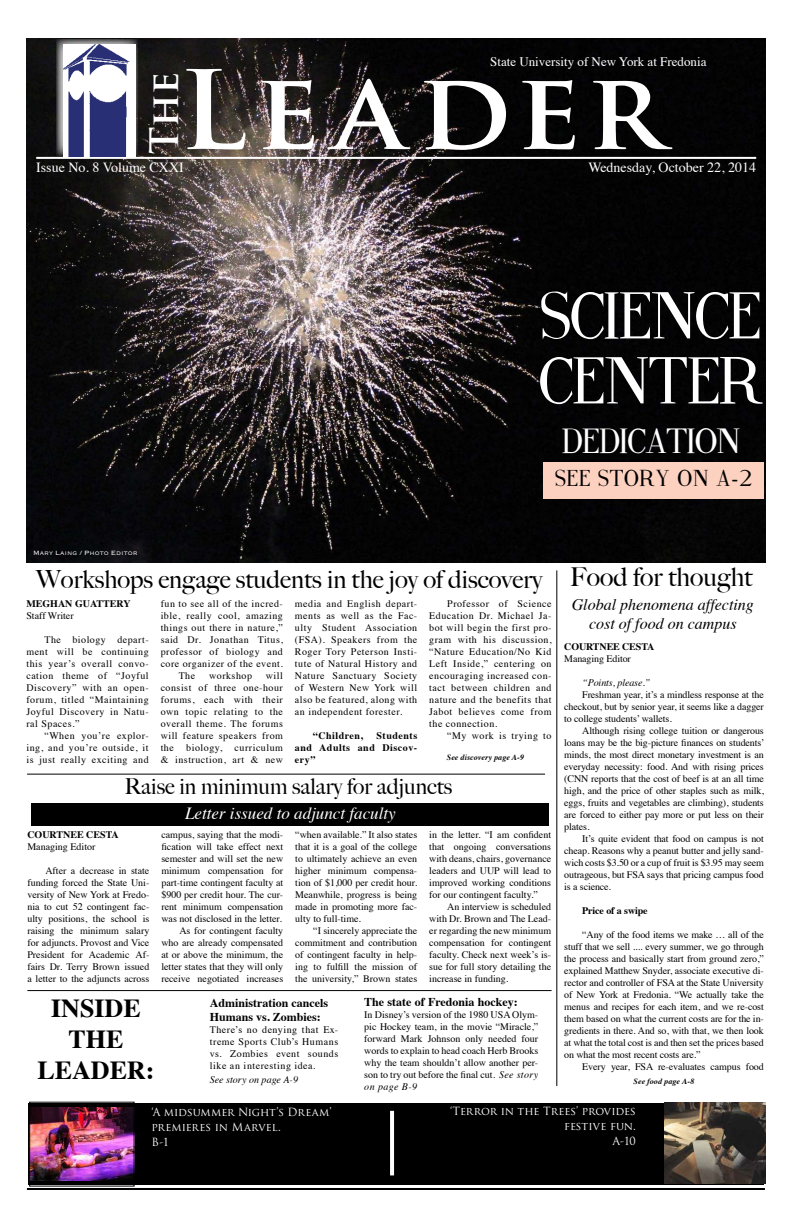
<style>
.page{position:relative;width:792px;height:1224px;background:#fff}
.page>*{position:absolute;margin:0;border:0;box-sizing:border-box;transform-origin:0 0}
.t1{font:700 106.2px "Trajan Pro";letter-spacing:.075em;color:#fff;scale:1.06 1}
.t2{font:66px/65px "Fine Style";color:#fff}
.t3{font:700 38.3px "Trajan Pro";color:#fff}
.t4{font:35px "Fine Style";color:#fff}
.t5{font:700 26px/31px "Times";color:#000;text-align:center}
.t6{font:500 26px "Big Caslon";color:#000}
.t7{font:500 25px "Big Caslon";color:#000}
.t8{font:23px "Fine Style";letter-spacing:.05em;color:#000}
.t9{font:500 22px "Big Caslon";color:#000}
.t10{font:italic 17px "Times";color:#fff}
.t11{font:italic 16px/19.2px "Times";color:#000;text-align:center}
.t12{font:14px "Times";color:#fff}
.t13{font:13px "Times";color:#fff}
.t14{font:700 12px/14px "Times";color:#000}
.t15{font:11px/15px "Trajan Pro";letter-spacing:-.01em;color:#fff;text-align:right}
.t16{font:10px/12px "Times";color:#000;text-align:justify}
.t17{font:10px "Times";letter-spacing:.05em;color:#000}
.t18{font:700 10px/12px "Times";color:#000;text-align:justify}
.t19{font:italic 10px "Times";letter-spacing:-.01em;color:#000}
.t20{font:700 10px "Times";letter-spacing:.05em;color:#000}
.t21{font:italic 700 8px "Times";letter-spacing:.015em;color:#000}
.t22{font:300 8px "Copperplate";color:#fff}
.s1{font-style:italic}
</style>
<div class="page">
<img style="left:26px;top:38px;width:740px;height:524px">
<hr style="left:27px;top:1188px;width:738px;height:2px;background:#000">
<div style="left:29px;top:1103px;width:735px;height:82px;background:#000"></div>
<svg style="left:390px;top:1111px;width:4px;height:64px"></svg>
<svg style="left:56px;top:39px;width:82px;height:118px"></svg>
<hr style="left:36px;top:157px;width:720px;height:2px;background:#fff">
<img style="left:64px;top:45px;width:71px;height:112px">
<img style="left:32px;top:1107px;width:100px;height:73px">
<div style="left:30px;top:1102px;width:104px;height:84px;border:1px solid #000"></div>
<hr style="left:556px;top:570px;width:1px;height:516px;background:#000">
<img style="left:664px;top:1103px;width:101px;height:81px">
<hr style="left:27px;top:774px;width:518px;height:1px;background:#000">
<div style="left:544px;top:462px;width:220px;height:36px;background:#fcd1c0"></div>
<hr style="left:27px;top:990px;width:525px;height:1px;background:#000">
<div style="left:31px;top:803px;width:518px;height:23px;background:#000"></div>
<h3 class="t13" style="left:490px;top:50px;width:218px">State University of New York at Fredonia</h3>
<h3 class="t3" style="left:140px;top:154px;width:84px;rotate:-90deg">The</h3>
<h1 class="t1" style="left:178px;top:44px;width:460px">Leader</h1>
<h3 class="t12" style="left:36px;top:155px;width:149px">Issue No. 8 Volume CXXI</h3>
<h3 class="t12" style="left:588px;top:155px;width:169px">Wednesday, October 22, 2014</h3>
<h2 class="t2" style="left:539px;top:285px;width:225px">SCIENCE<br>CENTER</h2>
<h3 class="t4" style="left:562px;top:424px;width:179px">DEDICATION</h3>
<h3 class="t8" style="left:555px;top:467px;width:198px">SEE STORY ON A-2</h3>
<p class="t22" style="left:33px;top:547px;width:106px">Mary Laing / Photo Editor</p>
<h3 class="t7" style="left:36px;top:564px;width:508px">Workshops engage students in the joy of discovery</h3>
<h3 class="t6" style="left:570px;top:562px;width:184px">Food for thought</h3>
<p class="t18" style="left:26px;top:596px;width:106px">MEGHAN GUATTERY</p>
<p class="t16" style="left:26px;top:609px;width:49px">Staff Writer</p>
<p class="t16" style="left:26px;top:633px;width:124px;text-indent:18px">The biology depart&shy;ment will be continuing this year’s overall convo&shy;cation theme of “Joyful Discovery” with an open&shy;forum, titled “Maintaining Joyful Discovery in Natu&shy;ral Spaces.”</p>
<p class="t16" style="left:26px;top:729px;width:124px;text-indent:18px">“When you’re explor&shy;ing, and you’re outside, it is just really exciting and</p>
<p class="t17" style="left:161px;top:594px;width:124px">fun to see all of the incred-</p>
<p class="t17" style="left:161px;top:606px;width:124px">ible, really cool, amazing</p>
<p class="t17" style="left:161px;top:618px;width:124px">things out there in nature,”</p>
<p class="t17" style="left:161px;top:630px;width:124px">said Dr. Jonathan Titus,</p>
<p class="t17" style="left:161px;top:642px;width:124px">professor of biology and</p>
<p class="t17" style="left:161px;top:654px;width:124px">core organizer of the event.</p>
<p class="t16" style="left:179px;top:669px;width:18px">The</p>
<p class="t17" style="left:209px;top:666px;width:44px">workshop</p>
<p class="t16" style="left:161px;top:669px;width:124px;text-indent:105px">will consist of three one-hour forums, each with their own topic relating to the overall theme. The forums will feature speakers from the biology, curriculum &amp; instruction, art &amp; new</p>
<p class="t16" style="left:295px;top:597px;width:124px">media and English depart&shy;ments as well as the Fac&shy;ulty Student Association (FSA). Speakers from the Roger Tory Peterson Insti&shy;tute of Natural History and Nature Sanctuary Society of Western New York will also be featured, along with an independent forester.</p>
<p class="t20" style="left:313px;top:726px;width:52px">“Children,</p>
<p class="t18" style="left:295px;top:728px;width:124px;text-indent:82px">Students and Adults and Discov&shy;ery”</p>
<p class="t16" style="left:429px;top:597px;width:124px;text-indent:18px">Professor of Science Education Dr. Michael Ja&shy;bot will begin the first pro&shy;gram with his discussion, “Nature Education/No Kid Left Inside,” centering on encouraging increased con&shy;tact between children and nature and the benefits that Jabot believes come from the connection.</p>
<p class="t17" style="left:447px;top:726px;width:106px">“My work is trying to</p>
<p class="t21" style="left:447px;top:749px;width:79px">See discovery page A-9</p>
<h3 class="t9" style="left:125px;top:773px;width:329px">Raise in minimum salary for adjuncts</h3>
<h3 class="t10" style="left:185px;top:799px;width:212px">Letter issued to adjunct faculty</h3>
<p class="t18" style="left:27px;top:828px;width:93px">COURTNEE CESTA</p>
<p class="t16" style="left:27px;top:840px;width:70px">Managing Editor</p>
<p class="t16" style="left:27px;top:864px;width:123px;text-indent:18px">After a decrease in state funding forced the State Uni&shy;versity of New York at Fredo&shy;nia to cut 52 contingent fac&shy;ulty positions, the school is raising the minimum salary for adjuncts. Provost and Vice President for Academic Af&shy;fairs Dr. Terry Brown issued a letter to the adjuncts across</p>
<p class="t16" style="left:161px;top:828px;width:123px;text-align:right">campus, saying that the modi&shy;fication will take effect next semester and will set the new minimum compensation for part-time contingent faculty at $900 per credit hour. The cur&shy;rent minimum compensation was not disclosed in the letter.<br>As for contingent faculty who are already compensated at or above the minimum, the letter states that they will only receive negotiated increases</p>
<p class="t16" style="left:295px;top:828px;width:123px">“when available.” It also states that it is a goal of the college to ultimately achieve an even higher minimum compensa&shy;tion of $1,000 per credit hour.<br>Meanwhile, progress is being made in promoting more fac&shy;ulty to full-time.</p>
<p class="t16" style="left:295px;top:924px;width:123px;text-indent:18px">“I sincerely appreciate the commitment and contribution of contingent faculty in help&shy;ing to fulfill the mission of the university,” Brown states</p>
<p class="t16" style="left:429px;top:828px;width:123px">in the letter. “I am confident that ongoing conversations with deans, chairs, governance leaders and UUP will lead to improved working conditions for our contingent faculty.”</p>
<p class="t16" style="left:429px;top:900px;width:123px;text-indent:18px">An interview is scheduled with Dr. Brown and The Lead&shy;er regarding the new minimum compensation for contingent faculty. Check next week’s is&shy;sue for full story detailing the increase in funding.</p>
<h3 class="t5" style="left:38px;top:990px;width:119px">INSIDE<br>THE<br>LEADER:</h3>
<p class="t14" style="left:364px;top:993px;width:155px">The state of Fredonia hockey:</p>
<p class="t14" style="left:210px;top:994px;width:120px">Administration cancels<br>Humans vs. Zombies:</p>
<p class="t16" style="left:210px;top:1022px;width:130px">There’s no denying that Ex&shy;treme Sports Club’s Humans vs. Zombies event sounds like an interesting idea.</p>
<p class="t19" style="left:210px;top:1071px;width:90px">See story on page A-9</p>
<p class="t16" style="left:364px;top:1008px;width:175px">In Disney’s version of the 1980 USA Olym&shy;pic Hockey team, in the movie “Miracle,” forward Mark Johnson only needed four words to explain to head coach Herb Brooks why the team shouldn’t allow another per&shy;son to try out before the final cut. <span class="s1">See story on page B-9</span></p>
<h3 class="t11" style="left:572px;top:594px;width:184px">Global phenomena affecting cost of food on campus</h3>
<p class="t18" style="left:564px;top:640px;width:92px">COURTNEE CESTA</p>
<p class="t16" style="left:564px;top:652px;width:68px">Managing Editor</p>
<p class="t19" style="left:582px;top:674px;width:70px">“Points, please.”</p>
<p class="t16" style="left:564px;top:688px;width:201px;text-indent:18px">Freshman year, it’s a mindless response at the checkout, but by senior year, it seems like a dagger to college students’ wallets.</p>
<p class="t16" style="left:564px;top:724px;width:202px;text-indent:18px">Although rising college tuition or dangerous loans may be the big-picture finances on students’ minds, the most direct monetary investment is an everyday necessity: food. And with rising prices (CNN reports that the cost of beef is at an all time high, and the price of other staples such as milk, eggs, fruits and vegetables are climbing), students are forced to either pay more or put less on their plates.</p>
<p class="t16" style="left:564px;top:832px;width:201px;text-indent:18px">It’s quite evident that food on campus is not cheap. Reasons why a peanut butter and jelly sand&shy;wich costs $3.50 or a cup of fruit is $3.95 may seem outrageous, but FSA says that pricing campus food is a science.</p>
<p class="t18" style="left:582px;top:904px;width:67px">Price of a swipe</p>
<p class="t16" style="left:564px;top:928px;width:201px;text-indent:18px">“Any of the food items we make … all of the stuff that we sell .... every summer, we go through the process and basically start from ground zero,” explained Matthew Snyder, associate executive di&shy;rector and controller of FSA at the State University of New York at Fredonia. “We actually take the menus and recipes for each item, and we re-cost them based on what the current costs are for the in&shy;gredients in there. And so, with that, we then look at what the total cost is and then set the prices based on what the most recent costs are.”</p>
<p class="t16" style="left:582px;top:1060px;width:183px">Every year, FSA re-evaluates campus food</p>
<p class="t21" style="left:634px;top:1074px;width:62px">See food page A-8</p>
<p class="t15" style="left:151px;top:1104px;width:182px;text-align:left">‘A midsummer Night’s Dream’ premieres in Marvel.<br>B-1</p>
<p class="t15" style="left:450px;top:1104px;width:187px">‘Terror in the Trees’ provides festive fun.<br>A-10</p>
</div>
